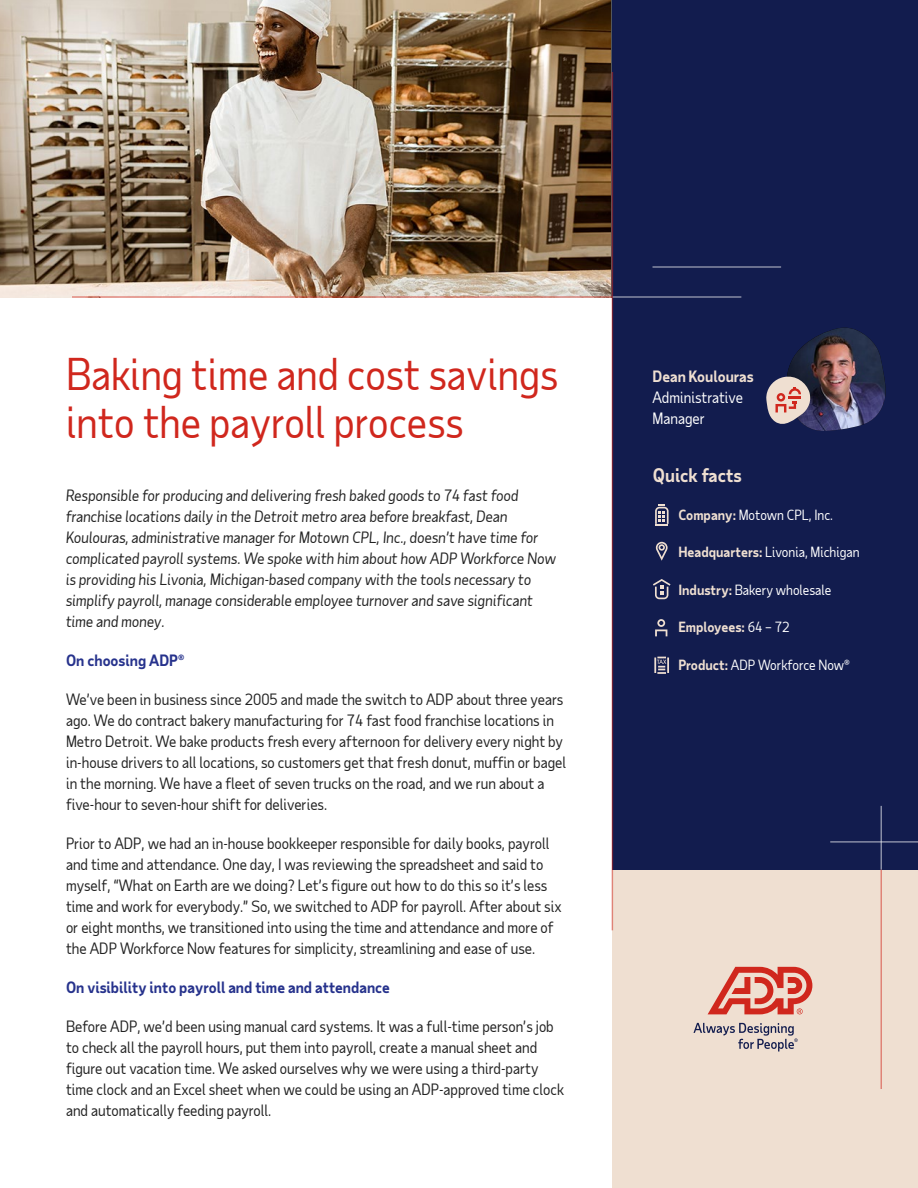
<style>
.page{position:relative;width:918px;height:1188px;background:#fff}
.page>*{position:absolute;margin:0;border:0;box-sizing:border-box;transform-origin:0 0}
.t1{font:42px/48px "Taub Sans";color:#d0271d}
.t2{font:700 18px "Taub Sans";color:#efdfd1}
.t3{font:15px/21px "Taub Sans";color:#222}
.t4{font:italic 15px/21px "Taub Sans";color:#222}
.t5{font:700 15px "Taub Sans";color:#26328c}
.t6{font:15px/21px "Taub Sans";color:#fff}
.t7{font:700 15px "Taub Sans";color:#efdfd1}
.t8{font:13.5px "Taub Sans";color:#fff}
.t9{font:700 13.5px "Taub Sans";color:#efdfd1}
.s1{font-weight:700;color:#efdfd1}
.s2{font-weight:400;color:#fff}
</style>
<div class="page">
<div style="left:613px;top:0;width:305px;height:892px;background:#121c4e"></div>
<svg style="left:653px;top:579px;width:18px;height:20px"></svg>
<svg style="left:655px;top:504px;width:14px;height:22px"></svg>
<svg style="left:656px;top:542px;width:12px;height:19px"></svg>
<svg style="left:655px;top:619px;width:12px;height:17px"></svg>
<svg style="left:654px;top:657px;width:15px;height:17px"></svg>
<div style="left:612px;top:870px;width:306px;height:318px;background:#efdfd1"></div>
<div style="left:500px;top:0;width:418px;height:297px;background:#121c4e"></div>
<img style="left:0;top:0;width:611px;height:297px">
<hr style="left:612px;top:72px;width:1px;height:858px;background:#d0271d">
<hr style="left:880px;top:870px;width:2px;height:219px;background:#d0271d">
<hr style="left:880px;top:806px;width:2px;height:64px;background:#fff">
<hr style="left:72px;top:296px;width:540px;height:2px;background:#d0271d">
<hr style="left:652px;top:266px;width:129px;height:2px;background:#fff">
<hr style="left:613px;top:296px;width:128px;height:2px;background:#fff">
<hr style="left:830px;top:841px;width:88px;height:2px;background:#fff">
<svg style="left:693px;top:1023px;width:105px;height:29px"></svg>
<svg style="left:708px;top:967px;width:104px;height:47px"></svg>
<img style="left:766px;top:327px;width:120px;height:104px">
<h1 class="t1" style="left:66px;top:349px;width:494px">Baking time and cost savings into the payroll process</h1>
<p class="t4" style="left:66px;top:485px;width:492px">Responsible for producing and delivering fresh baked goods to 74 fast food franchise locations daily in the Detroit metro area before breakfast, Dean Koulouras, administrative manager for Motown CPL, Inc., doesn’t have time for complicated payroll systems. We spoke with him about how ADP Workforce Now is providing his Livonia, Michigan-based company with the tools necessary to simplify payroll, manage considerable employee turnover and save significant time and money.</p>
<p class="t5" style="left:66px;top:651px;width:120px">On choosing ADP®</p>
<p class="t3" style="left:66px;top:689px;width:502px">We’ve been in business since 2005 and made the switch to ADP about three years ago. We do contract bakery manufacturing for 74 fast food franchise locations in Metro Detroit. We bake products fresh every afternoon for delivery every night by in-house drivers to all locations, so customers get that fresh donut, muffin or bagel in the morning. We have a fleet of seven trucks on the road, and we run about a five-hour to seven-hour shift for deliveries.</p>
<p class="t3" style="left:66px;top:833px;width:497px">Prior to ADP, we had an in-house bookkeeper responsible for daily books, payroll and time and attendance. One day, I was reviewing the spreadsheet and said to myself, “What on Earth are we doing? Let’s figure out how to do this so it’s less time and work for everybody.” So, we switched to ADP for payroll. After about six or eight months, we transitioned into using the time and attendance and more of the ADP Workforce Now features for simplicity, streamlining and ease of use.</p>
<p class="t5" style="left:66px;top:978px;width:325px">On visibility into payroll and time and attendance</p>
<p class="t3" style="left:66px;top:1016px;width:500px">Before ADP, we’d been using manual card systems. It was a full-time person’s job to check all the payroll hours, put them into payroll, create a manual sheet and figure out vacation time. We asked ourselves why we were using a third-party time clock and an Excel sheet when we could be using an ADP-approved time clock and automatically feeding payroll.</p>
<p class="t7" style="left:652px;top:366px;width:103px">Dean Koulouras</p>
<p class="t6" style="left:652px;top:387px;width:92px">Administrative<br>Manager</p>
<p class="t2" style="left:653px;top:464px;width:90px">Quick facts</p>
<p class="t8" style="left:678px;top:506px;width:156px"><span class="s1">Company:</span> Motown CPL, Inc.</p>
<p class="t8" style="left:678px;top:544px;width:183px"><span class="s1">Headquarters:</span> Livonia, Michigan</p>
<p class="t8" style="left:678px;top:581px;width:155px"><span class="s1">Industry:</span> Bakery wholesale</p>
<p class="t9" style="left:678px;top:618px;width:113px">Employees: <span class="s2">64 – 72</span></p>
<p class="t8" style="left:678px;top:656px;width:173px"><span class="s1">Product:</span> ADP Workforce Now®</p>
</div>
